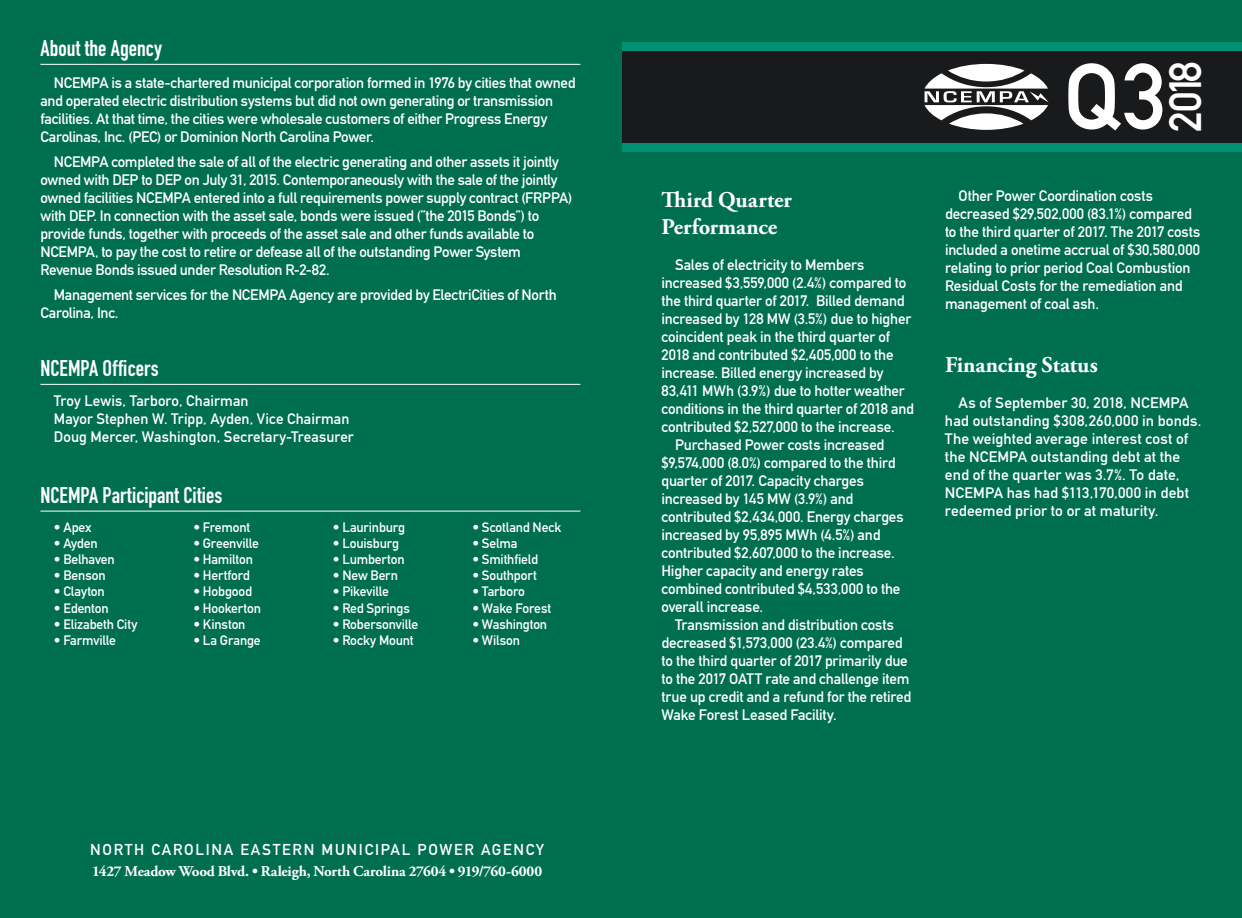
<style>
.page{position:relative;width:1242px;height:918px;background:#fff}
.page>*{position:absolute;margin:0;border:0;box-sizing:border-box;transform-origin:0 0}
.t1{font:91.5px "DIN Mittelschrift Std";color:#fff}
.t2{font:44.7px "DIN Mittelschrift Std";color:#fff;scale:.95 1}
.t3{font:22.5px "DIN Engschrift Std";color:#fff}
.t4{font:700 22.5px/27px "Adobe Garamond Pro";letter-spacing:-.005em;color:#fff}
.t5{font:15.6px "DIN Mittelschrift Std";letter-spacing:.11em;color:#fff}
.t6{font:15px/18px "DIN Mittelschrift Std";letter-spacing:-.01em;color:#fff}
.t7{font:700 15px "Adobe Garamond Pro";letter-spacing:-.015em;color:#fff}
.t8{font:13.5px "DIN Mittelschrift Std";letter-spacing:-.01em;color:#fff}
</style>
<div class="page">
<div style="left:0;top:0;width:623px;height:918px;background:#006f4f"></div>
<hr style="left:40px;top:384px;width:540px;height:1px;background:#fff">
<hr style="left:40px;top:511px;width:540px;height:1px;background:#fff">
<div style="left:619px;top:0;width:623px;height:918px;background:#006f4f"></div>
<hr style="left:40px;top:64px;width:540px;height:1px;background:#fff">
<div style="left:622px;top:45px;width:620px;height:105px;background:#191a1c"></div>
<div style="left:622px;top:42px;width:620px;height:8px;background:#009174"></div>
<div style="left:622px;top:143px;width:620px;height:8px;background:#009174"></div>
<svg style="left:924px;top:64px;width:125px;height:66px"></svg>
<h3 class="t3" style="left:40px;top:35px;width:123px">About the Agency</h3>
<p class="t6" style="left:40px;top:74px;width:537px;text-indent:14px">NCEMPA is a state-chartered municipal corporation formed in 1976 by cities that owned and operated electric distribution systems but did not own generating or transmission facilities. At that time, the cities were wholesale customers of either Progress Energy Carolinas, Inc. (PEC) or Dominion North Carolina Power.</p>
<p class="t6" style="left:40px;top:153px;width:534px;text-indent:14px">NCEMPA completed the sale of all of the electric generating and other assets it jointly owned with DEP to DEP on July 31, 2015. Contemporaneously with the sale of the jointly owned facilities NCEMPA entered into a full requirements power supply contract (FRPPA) with DEP. In connection with the asset sale, bonds were issued (”the 2015 Bonds”) to provide funds, together with proceeds of the asset sale and other funds available to NCEMPA, to pay the cost to retire or defease all of the outstanding Power System Revenue Bonds issued under Resolution R-2-82.</p>
<p class="t6" style="left:40px;top:285px;width:518px;text-indent:14px">Management services for the NCEMPA Agency are provided by ElectriCities of North<br>Carolina, Inc.</p>
<h3 class="t3" style="left:40px;top:355px;width:120px">NCEMPA Officers</h3>
<p class="t6" style="left:54px;top:392px;width:301px">Troy Lewis, Tarboro, Chairman<br>Mayor Stephen W. Tripp, Ayden, Vice Chairman<br>Doug Mercer, Washington, Secretary-Treasurer</p>
<h3 class="t3" style="left:40px;top:482px;width:184px">NCEMPA Participant Cities</h3>
<p class="t8" style="left:54px;top:519px;width:39px">• Apex</p>
<p class="t8" style="left:54px;top:535px;width:45px">• Ayden</p>
<p class="t8" style="left:54px;top:551px;width:62px">• Belhaven</p>
<p class="t8" style="left:54px;top:568px;width:53px">• Benson</p>
<p class="t8" style="left:54px;top:584px;width:52px">• Clayton</p>
<p class="t8" style="left:54px;top:600px;width:56px">• Edenton</p>
<p class="t8" style="left:54px;top:616px;width:85px">• Elizabeth City</p>
<p class="t8" style="left:54px;top:632px;width:64px">• Farmville</p>
<p class="t8" style="left:193px;top:519px;width:58px">• Fremont</p>
<p class="t8" style="left:193px;top:535px;width:67px">• Greenville</p>
<p class="t8" style="left:193px;top:551px;width:61px">• Hamilton</p>
<p class="t8" style="left:193px;top:568px;width:58px">• Hertford</p>
<p class="t8" style="left:193px;top:584px;width:60px">• Hobgood</p>
<p class="t8" style="left:193px;top:600px;width:69px">• Hookerton</p>
<p class="t8" style="left:193px;top:616px;width:54px">• Kinston</p>
<p class="t8" style="left:193px;top:632px;width:69px">• La Grange</p>
<p class="t8" style="left:333px;top:519px;width:74px">• Laurinburg</p>
<p class="t8" style="left:333px;top:535px;width:68px">• Louisburg</p>
<p class="t8" style="left:333px;top:551px;width:73px">• Lumberton</p>
<p class="t8" style="left:333px;top:568px;width:67px">• New Bern</p>
<p class="t8" style="left:333px;top:584px;width:58px">• Pikeville</p>
<p class="t8" style="left:333px;top:600px;width:78px">• Red Springs</p>
<p class="t8" style="left:333px;top:616px;width:87px">• Robersonville</p>
<p class="t8" style="left:333px;top:632px;width:82px">• Rocky Mount</p>
<p class="t8" style="left:472px;top:519px;width:90px">• Scotland Neck</p>
<p class="t8" style="left:472px;top:535px;width:47px">• Selma</p>
<p class="t8" style="left:472px;top:551px;width:67px">• Smithfield</p>
<p class="t8" style="left:472px;top:568px;width:66px">• Southport</p>
<p class="t8" style="left:472px;top:584px;width:54px">• Tarboro</p>
<p class="t8" style="left:472px;top:600px;width:80px">• Wake Forest</p>
<p class="t8" style="left:472px;top:616px;width:76px">• Washington</p>
<p class="t8" style="left:472px;top:632px;width:49px">• Wilson</p>
<p class="t5" style="left:90px;top:841px;width:455px">NORTH CAROLINA EASTERN MUNICIPAL POWER AGENCY</p>
<p class="t7" style="left:92px;top:863px;width:452px">1427 Meadow Wood Blvd. • Raleigh, North Carolina 27604 • 919/760-6000</p>
<h3 class="t4" style="left:662px;top:187px;width:132px">Third Quarter<br>Performance</h3>
<p class="t6" style="left:675px;top:256px;width:191px">Sales of electricity to Members</p>
<p class="t6" style="left:662px;top:274px;width:246px">increased $3,559,000 (2.4%) compared to</p>
<p class="t6" style="left:662px;top:292px;width:245px">the third quarter of 2017. Billed demand</p>
<p class="t6" style="left:662px;top:310px;width:251px">increased by 128 MW (3.5%) due to higher</p>
<p class="t6" style="left:662px;top:328px;width:230px">coincident peak in the third quarter of</p>
<p class="t6" style="left:662px;top:346px;width:234px">2018 and contributed $2,405,000 to the</p>
<p class="t6" style="left:662px;top:364px;width:223px">increase. Billed energy increased by</p>
<p class="t6" style="left:662px;top:382px;width:245px">83,411 MWh (3.9%) due to hotter weather</p>
<p class="t6" style="left:662px;top:400px;width:254px">conditions in the third quarter of 2018 and</p>
<p class="t6" style="left:662px;top:418px;width:235px">contributed $2,527,000 to the increase.</p>
<p class="t6" style="left:675px;top:436px;width:211px">Purchased Power costs increased</p>
<p class="t6" style="left:662px;top:454px;width:235px">$9,574,000 (8.0%) compared to the third</p>
<p class="t6" style="left:662px;top:472px;width:204px">quarter of 2017. Capacity charges</p>
<p class="t6" style="left:662px;top:490px;width:193px">increased by 145 MW (3.9%) and</p>
<p class="t6" style="left:662px;top:508px;width:244px">contributed $2,434,000. Energy charges</p>
<p class="t6" style="left:662px;top:526px;width:220px">increased by 95,895 MWh (4.5%) and</p>
<p class="t6" style="left:662px;top:544px;width:235px">contributed $2,607,000 to the increase.</p>
<p class="t6" style="left:662px;top:562px;width:204px">Higher capacity and energy rates</p>
<p class="t6" style="left:662px;top:580px;width:240px">combined contributed $4,533,000 to the</p>
<p class="t6" style="left:662px;top:598px;width:103px">overall increase.</p>
<p class="t6" style="left:675px;top:616px;width:221px">Transmission and distribution costs</p>
<p class="t6" style="left:662px;top:634px;width:242px">decreased $1,573,000 (23.4%) compared</p>
<p class="t6" style="left:662px;top:652px;width:248px">to the third quarter of 2017 primarily due</p>
<p class="t6" style="left:662px;top:670px;width:250px">to the 2017 OATT rate and challenge item</p>
<p class="t6" style="left:662px;top:688px;width:251px">true up credit and a refund for the retired</p>
<p class="t6" style="left:662px;top:706px;width:177px">Wake Forest Leased Facility.</p>
<h1 class="t1" style="left:1064px;top:43px;width:105px">Q3</h1>
<h2 class="t2" style="left:1159px;top:132px;width:75px;rotate:-90deg">2018</h2>
<p class="t6" style="left:945px;top:187px;width:257px;text-indent:14px">Other Power Coordination costs decreased $29,502,000 (83.1%) compared to the third quarter of 2017. The 2017 costs included a onetime accrual of $30,580,000 relating to prior period Coal Combustion Residual Costs for the remediation and management of coal ash.</p>
<h3 class="t4" style="left:945px;top:352px;width:154px">Financing Status</h3>
<p class="t6" style="left:945px;top:394px;width:258px;text-indent:14px">As of September 30, 2018, NCEMPA had outstanding $308,260,000 in bonds.<br>The weighted average interest cost of the NCEMPA outstanding debt at the end of the quarter was 3.7%. To date, NCEMPA has had $113,170,000 in debt redeemed prior to or at maturity.</p>
</div>
